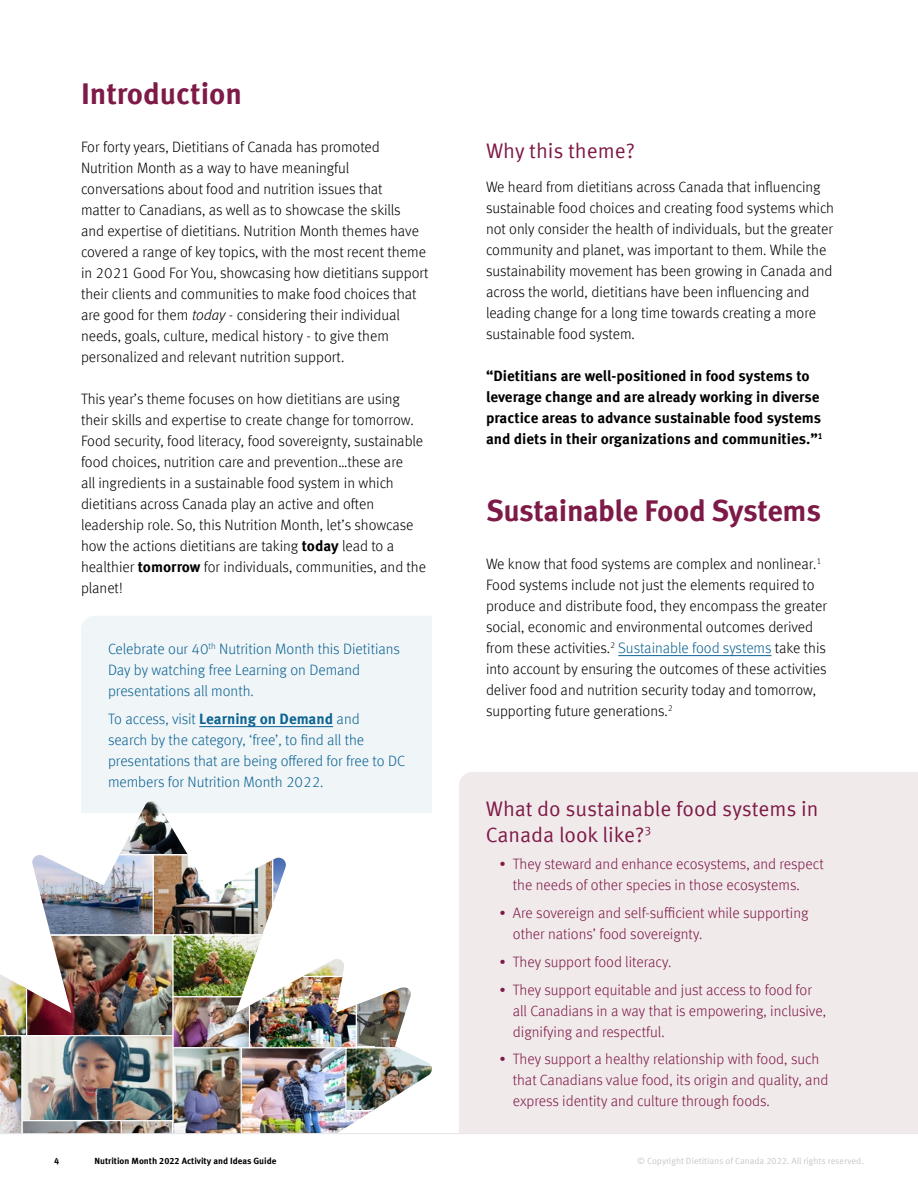
<style>
.page{position:relative;width:918px;height:1188px;background:#fff}
.page>*{position:absolute;margin:0;border:0;box-sizing:border-box;transform-origin:0 0}
.t1{font:700 30px "Meta Offc";letter-spacing:-.01em;color:#7e1a47}
.t2{font:21px/25.2px "Meta Offc Norm";color:#7e1a47}
.t3{font:300 15px/21px "Meta Offc";color:#000}
.t4{font:300 15px/21px "Meta Offc";color:#7e1a47}
.t5{font:300 15px/21px "Meta Offc";color:#0c6392}
.t6{font:700 15px/21px "Meta Offc";color:#000}
.t7{font:9px "Meta Offc Norm";color:#c7c8ca}
.t8{font:700 9px "Meta Offc";color:#000}
.s1{font-style:italic}
.s2{font-weight:700}
.s3{color:#0c6392}
</style>
<div class="page">
<hr style="left:618px;top:655px;width:154px;height:1px;background:#0c6392">
<div style="left:459px;top:772px;width:459px;height:361px;background:#f1eaeb"></div>
<img style="left:154px;top:856px;width:117px;height:78px">
<div style="left:152px;top:854px;width:121px;height:82px;border:1px solid #fff"></div>
<img style="left:51px;top:937px;width:121px;height:20px">
<div style="left:21px;top:935px;width:153px;height:102px;border:1px solid #fff"></div>
<img style="left:32px;top:855px;width:120px;height:78px">
<div style="left:29px;top:852px;width:125px;height:83px;border:1px solid #fff"></div>
<img style="left:120px;top:813px;width:67px;height:40px">
<div style="left:107px;top:801px;width:82px;height:54px;border:1px solid #fff"></div>
<img style="left:274px;top:858px;width:12px;height:42px">
<img style="left:174px;top:936px;width:88px;height:21px">
<div style="left:172px;top:934px;width:94px;height:63px;border:1px solid #fff"></div>
<img style="left:0;top:957px;width:432px;height:176px">
<div style="left:81px;top:616px;width:351px;height:197px;background:#f0f5f8"></div>
<hr style="left:199px;top:726px;width:134px;height:1px;background:#0c6392">
<hr style="left:0;top:1133px;width:918px;height:1px;background:#e6e7e8">
<h1 class="t1" style="left:81px;top:75px;width:163px">Introduction</h1>
<p class="t3" style="left:81px;top:136px;width:349px">For forty years, Dietitians of Canada has promoted Nutrition Month as a way to have meaningful conversations about food and nutrition issues that<br>matter to Canadians, as well as to showcase the skills<br>and expertise of dietitians. Nutrition Month themes have covered a range of key topics, with the most recent theme in 2021 Good For You, showcasing how dietitians support their clients and communities to make food choices that are good for them <span class="s1">today</span> - considering their individual needs, goals, culture, medical history - to give them personalized and relevant nutrition support.</p>
<p class="t3" style="left:81px;top:388px;width:347px">This year’s theme focuses on how dietitians are using their skills and expertise to create change for tomorrow.<br>Food security, food literacy, food sovereignty, sustainable food choices, nutrition care and prevention…these are<br>all ingredients in a sustainable food system in which dietitians across Canada play an active and often leadership role. So, this Nutrition Month, let’s showcase how the actions dietitians are taking <span class="s2">today</span> lead to a healthier <span class="s2">tomorrow</span> for individuals, communities, and the planet!</p>
<p class="t5" style="left:108px;top:639px;width:293px">Celebrate our 40<sup>th</sup> Nutrition Month this Dietitians<br>Day by watching free Learning on Demand presentations all month.</p>
<p class="t5" style="left:108px;top:708px;width:299px">To access, visit <span class="s2">Learning on Demand</span> and<br>search by the category, ‘free’, to find all the presentations that are being offered for free to DC members for Nutrition Month 2022.</p>
<h2 class="t2" style="left:486px;top:138px;width:150px">Why this theme?</h2>
<p class="t3" style="left:486px;top:177px;width:350px">We heard from dietitians across Canada that influencing sustainable food choices and creating food systems which not only consider the health of individuals, but the greater community and planet, was important to them. While the sustainability movement has been growing in Canada and across the world, dietitians have been influencing and leading change for a long time towards creating a more sustainable food system.</p>
<p class="t6" style="left:486px;top:366px;width:338px">“Dietitians are well-positioned in food systems to leverage change and are already working in diverse practice areas to advance sustainable food systems and diets in their organizations and communities.”<sup>1</sup></p>
<h1 class="t1" style="left:486px;top:492px;width:337px">Sustainable Food Systems</h1>
<p class="t3" style="left:486px;top:553px;width:342px">We know that food systems are complex and nonlinear.<sup>1<br></sup>Food systems include not just the elements required to produce and distribute food, they encompass the greater social, economic and environmental outcomes derived from these activities.<sup>2</sup> <span class="s3">Sustainable food systems</span> take this into account by ensuring the outcomes of these activities deliver food and nutrition security today and tomorrow, supporting future generations.<sup>2</sup></p>
<h2 class="t2" style="left:486px;top:797px;width:334px">What do sustainable food systems in<br>Canada look like?<sup>3</sup></h2>
<p class="t4" style="left:513px;top:854px;width:312px;text-indent:-14px">• They steward and enhance ecosystems, and respect the needs of other species in those ecosystems.</p>
<p class="t4" style="left:513px;top:903px;width:297px;text-indent:-14px">• Are sovereign and self-sufficient while supporting other nations’ food sovereignty.</p>
<p class="t4" style="left:499px;top:951px;width:174px">• They support food literacy.</p>
<p class="t4" style="left:513px;top:979px;width:315px;text-indent:-14px">• They support equitable and just access to food for all Canadians in a way that is empowering, inclusive, dignifying and respectful.</p>
<p class="t4" style="left:513px;top:1049px;width:317px;text-indent:-14px">• They support a healthy relationship with food, such that Canadians value food, its origin and quality, and express identity and culture through foods.</p>
<p class="t8" style="left:54px;top:1156px;width:7px">4</p>
<p class="t8" style="left:94px;top:1156px;width:183px">Nutrition Month 2022 Activity and Ideas Guide</p>
<p class="t7" style="left:637px;top:1156px;width:228px">© Copyright Dietitians of Canada 2022. All rights reserved.</p>
</div>
